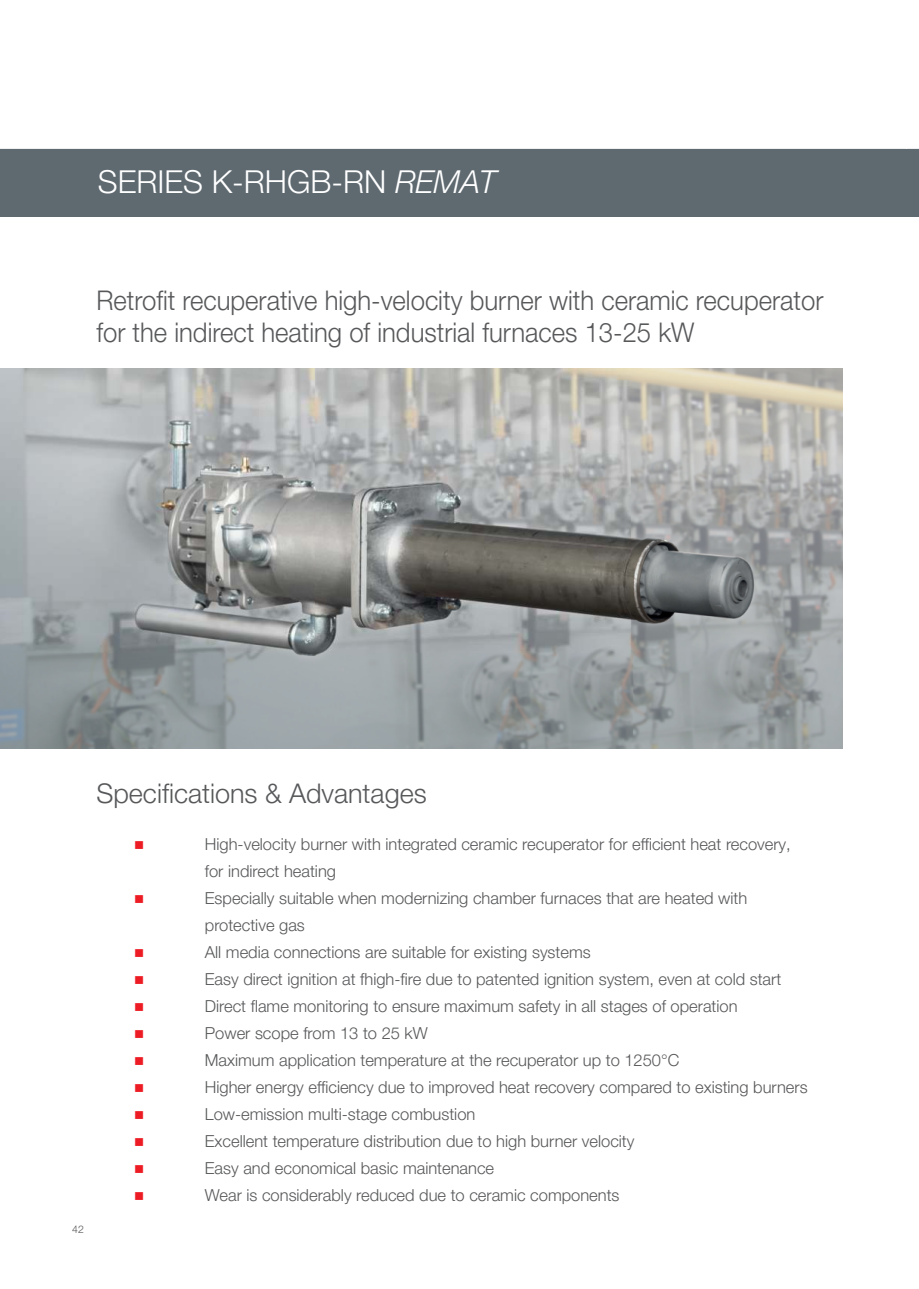
<style>
.page{position:relative;width:919px;height:1289px;background:#fff}
.page>*{position:absolute;margin:0;border:0;box-sizing:border-box;transform-origin:0 0}
.t1{font:300 31.5px "Helvetica Neue LT Pro";color:#fff}
.t2{font:300 27px/32.4px "Helvetica Neue LT Pro";color:#57585a;scale:.95 1}
.t3{font:300 27px "Helvetica Neue LT Pro";color:#57585a}
.t4{font:300 16.5px/27px "Helvetica Neue LT Pro";color:#57585a}
.t5{font:300 10.5px "Helvetica Neue LT Pro";color:#57585a}
.s1{font-style:italic}
</style>
<div class="page">
<div style="left:0;top:111px;width:918px;height:106px;background:#5e6970"></div>
<svg style="left:906px;top:111px;width:12px;height:38px"></svg>
<div style="left:0;top:111px;width:906px;height:38px;background:#fff"></div>
<img style="left:0;top:369px;width:842px;height:379px">
<h1 class="t1" style="left:98px;top:163px;width:400px">SERIES K-RHGB-RN <span class="s1">REMAT</span></h1>
<h2 class="t2" style="left:96px;top:283px;width:766px">Retrofit recuperative high-velocity burner with ceramic recuperator for the indirect heating of industrial furnaces 13-25 kW</h2>
<p class="t5" style="left:72px;top:1223px;width:13px">42</p>
<h2 class="t3" style="left:96px;top:776px;width:332px">Specifications &amp; Advantages</h2>
<p class="t4" style="left:205px;top:830px;width:604px">High-velocity burner with integrated ceramic recuperator for efficient heat recovery, for indirect heating<br>Especially suitable when modernizing chamber furnaces that are heated with protective gas<br>All media connections are suitable for existing systems<br>Easy direct ignition at fhigh-fire due to patented ignition system, even at cold start Direct flame monitoring to ensure maximum safety in all stages of operation<br>Power scope from 13 to 25 kW<br>Maximum application temperature at the recuperator up to 1250°C<br>Higher energy efficiency due to improved heat recovery compared to existing burners Low-emission multi-stage combustion<br>Excellent temperature distribution due to high burner velocity<br>Easy and economical basic maintenance<br>Wear is considerably reduced due to ceramic components</p>
</div>
